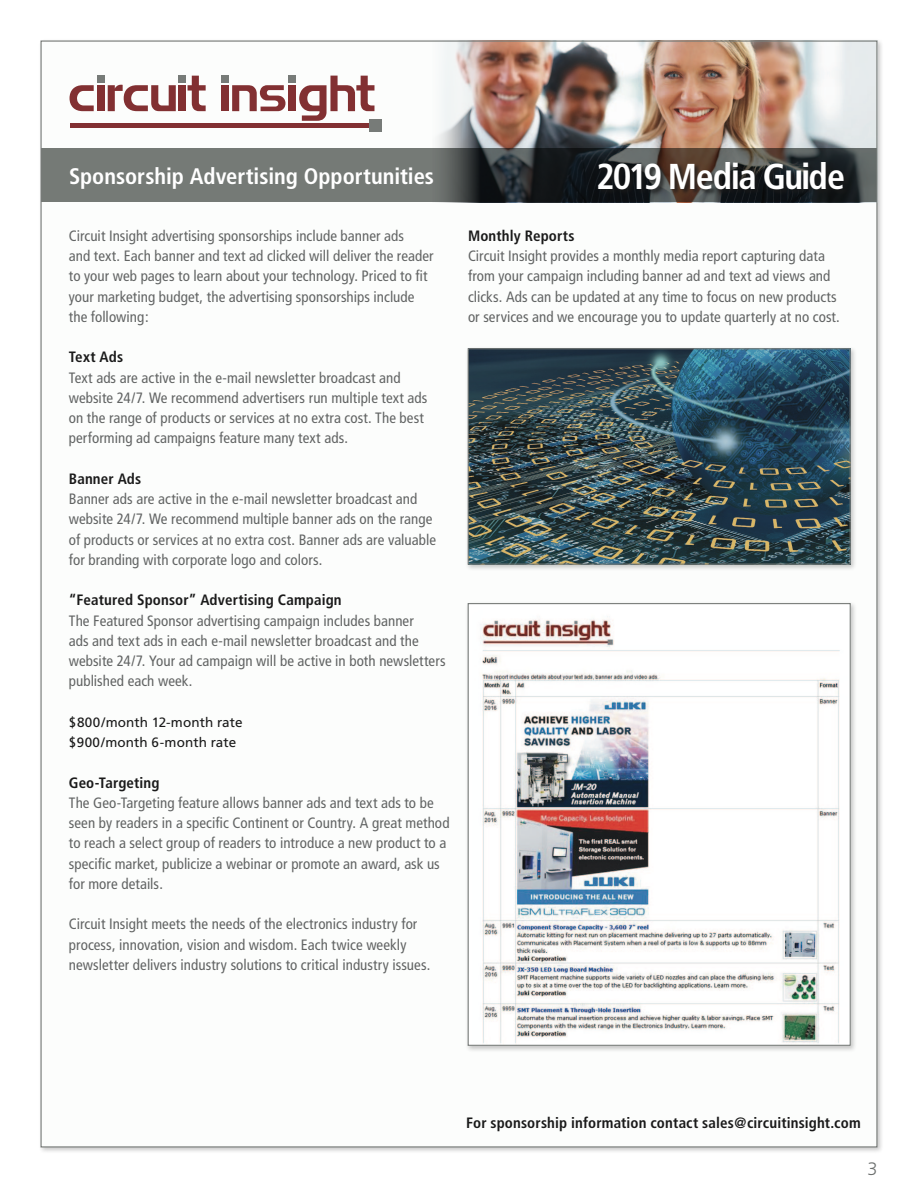
<style>
.page{position:relative;width:918px;height:1188px;background:#fff}
.page>*{position:absolute;margin:0;border:0;box-sizing:border-box;transform-origin:0 0}
.t1{font:700 condensed 36px "Frutiger";letter-spacing:-.045em;color:#fff}
.t2{font:700 condensed 22.5px "Frutiger";color:#fff}
.t3{font:300 18px "Frutiger";color:#6c6f6e}
.t4{font:condensed 15px/20.2px "Frutiger";letter-spacing:.005em;color:#626464}
.t5{font:700 condensed 15px "Frutiger";letter-spacing:.01em;color:#1a1a1a}
.t6{font:13.5px/20.2px "Frutiger";letter-spacing:.005em;color:#1a1a1a}
</style>
<div class="page">
<img style="left:436px;top:42px;width:440px;height:106px">
<svg style="left:43px;top:148px;width:833px;height:54px;background:#5a5e5c"></svg>
<div style="left:598px;top:162px;width:252px;height:34px;background:#1a1a1a;opacity:.75"></div>
<div style="left:466px;top:346px;width:392px;height:225px;background:#1a1a1a;opacity:.25"></div>
<img style="left:470px;top:350px;width:379px;height:213px">
<div style="left:468px;top:348px;width:383px;height:217px;border:1px solid #777b78"></div>
<div style="left:466px;top:601px;width:392px;height:452px;background:#1a1a1a;opacity:.25"></div>
<img style="left:470px;top:605px;width:379px;height:439px">
<div style="left:97px;top:76px;width:7px;height:7px;background:#777b78"></div>
<div style="left:97px;top:85px;width:7px;height:26px;background:#823032"></div>
<div style="left:179px;top:76px;width:7px;height:7px;background:#777b78"></div>
<div style="left:179px;top:85px;width:7px;height:26px;background:#823032"></div>
<div style="left:221px;top:76px;width:7px;height:7px;background:#777b78"></div>
<div style="left:221px;top:85px;width:7px;height:26px;background:#823032"></div>
<div style="left:289px;top:76px;width:7px;height:7px;background:#777b78"></div>
<div style="left:289px;top:85px;width:7px;height:26px;background:#823032"></div>
<svg style="left:232px;top:85px;width:53px;height:26px"></svg>
<svg style="left:70px;top:85px;width:24px;height:26px"></svg>
<svg style="left:188px;top:76px;width:18px;height:35px"></svg>
<svg style="left:108px;top:85px;width:68px;height:26px"></svg>
<svg style="left:299px;top:76px;width:75px;height:45px"></svg>
<hr style="left:70px;top:124px;width:299px;height:4px;background:#823032">
<div style="left:369px;top:119px;width:12px;height:13px;background:#777b78"></div>
<h2 class="t2" style="left:69px;top:163px;width:366px">Sponsorship Advertising Opportunities</h2>
<p class="t4" style="left:69px;top:226px;width:366px">Circuit Insight advertising sponsorships include banner ads<br>and text. Each banner and text ad clicked will deliver the reader to your web pages to learn about your technology. Priced to fit your marketing budget, the advertising sponsorships include the following:</p>
<p class="t5" style="left:69px;top:348px;width:56px">Text Ads</p>
<p class="t4" style="left:69px;top:367px;width:360px">Text ads are active in the e-mail newsletter broadcast and website 24/7. We recommend advertisers run multiple text ads on the range of products or services at no extra cost. The best performing ad campaigns feature many text ads.</p>
<p class="t5" style="left:69px;top:470px;width:74px">Banner Ads</p>
<p class="t4" style="left:69px;top:489px;width:369px">Banner ads are active in the e-mail newsletter broadcast and website 24/7. We recommend multiple banner ads on the range of products or services at no extra cost. Banner ads are valuable for branding with corporate logo and colors.</p>
<p class="t5" style="left:69px;top:591px;width:274px">“Featured Sponsor” Advertising Campaign</p>
<p class="t4" style="left:69px;top:610px;width:378px">The Featured Sponsor advertising campaign includes banner<br>ads and text ads in each e-mail newsletter broadcast and the website 24/7. Your ad campaign will be active in both newsletters published each week.</p>
<p class="t6" style="left:69px;top:712px;width:175px">$800/month 12-month rate $900/month 6-month rate</p>
<p class="t5" style="left:69px;top:773px;width:92px">Geo-Targeting</p>
<p class="t4" style="left:69px;top:793px;width:382px">The Geo-Targeting feature allows banner ads and text ads to be seen by readers in a specific Continent or Country. A great method to reach a select group of readers to introduce a new product to a specific market, publicize a webinar or promote an award, ask us for more details.</p>
<p class="t4" style="left:69px;top:914px;width:363px">Circuit Insight meets the needs of the electronics industry for process, innovation, vision and wisdom. Each twice weekly newsletter delivers industry solutions to critical industry issues.</p>
<h1 class="t1" style="left:596px;top:155px;width:250px">2019 Media Guide</h1>
<p class="t5" style="left:468px;top:227px;width:108px">Monthly Reports</p>
<p class="t4" style="left:468px;top:246px;width:373px">Circuit Insight provides a monthly media report capturing data from your campaign including banner ad and text ad views and clicks. Ads can be updated at any time to focus on new products or services and we encourage you to update quarterly at no cost.</p>
<p class="t5" style="left:466px;top:1114px;width:396px">For sponsorship information contact sales@circuitinsight.com</p>
<p class="t3" style="left:867px;top:1158px;width:12px">3</p>
</div>
